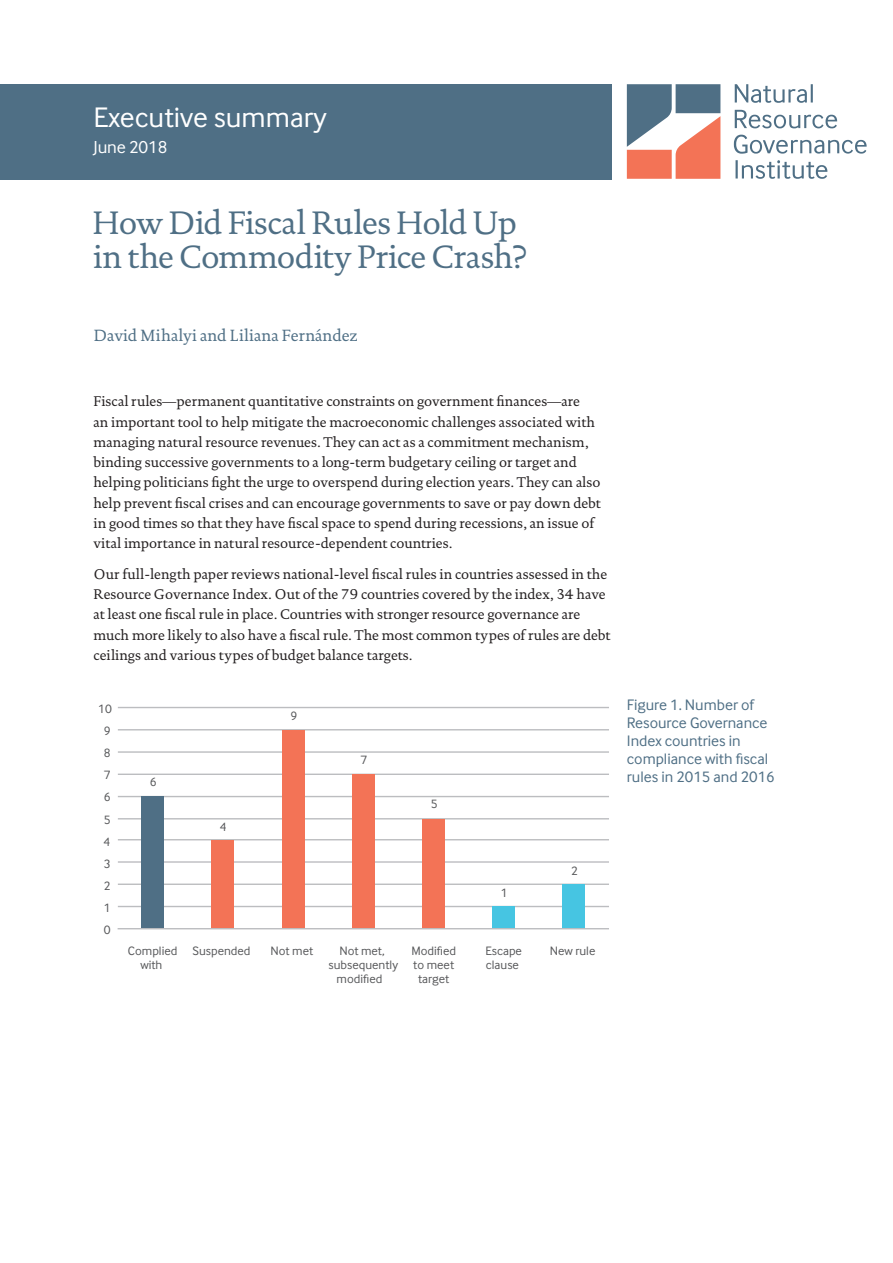
<style>
.page{position:relative;width:893px;height:1263px;background:#fff}
.page>*{position:absolute;margin:0;border:0;box-sizing:border-box;transform-origin:0 0}
.t1{font:33px/34.5px "DTL Documenta T";letter-spacing:-.015em;color:#4f6f85}
.t2{font:29.25px "Inter Face";color:#fff}
.t3{font:18px "Inter Face";letter-spacing:-.01em;color:#fff}
.t4{font:16.5px "DTL Documenta T";color:#4f6f85}
.t5{font:15.75px/18px "Inter Face";color:#4f6f85}
.t6{font:14.25px/20.2px "DTL Documenta T";color:#231f20}
.t7{font:12.6px/14.1px "Inter Face";color:#57585a;text-align:center}
</style>
<div class="page">
<div style="left:0;top:84px;width:612px;height:95px;background:#4f6f85"></div>
<svg style="left:735px;top:160px;width:92px;height:19px"></svg>
<svg style="left:734px;top:135px;width:133px;height:19px"></svg>
<svg style="left:735px;top:110px;width:102px;height:18px"></svg>
<svg style="left:735px;top:84px;width:78px;height:19px"></svg>
<svg style="left:627px;top:84px;width:93px;height:95px"></svg>
<hr style="left:118px;top:707px;width:491px;height:1px;background:#bcbdc0">
<hr style="left:118px;top:729px;width:491px;height:1px;background:#bcbdc0">
<hr style="left:118px;top:751px;width:491px;height:2px;background:#bcbdc0">
<hr style="left:118px;top:773px;width:491px;height:2px;background:#bcbdc0">
<hr style="left:118px;top:796px;width:491px;height:1px;background:#bcbdc0">
<hr style="left:118px;top:818px;width:491px;height:1px;background:#bcbdc0">
<hr style="left:118px;top:839px;width:491px;height:1px;background:#bcbdc0">
<hr style="left:118px;top:861px;width:491px;height:2px;background:#bcbdc0">
<hr style="left:118px;top:883px;width:491px;height:2px;background:#bcbdc0">
<hr style="left:118px;top:906px;width:491px;height:1px;background:#bcbdc0">
<div style="left:142px;top:796px;width:22px;height:133px;background:#4f6f85"></div>
<div style="left:493px;top:907px;width:22px;height:22px;background:#46c5e2"></div>
<div style="left:563px;top:884px;width:22px;height:45px;background:#46c5e2"></div>
<div style="left:422px;top:819px;width:23px;height:110px;background:#f37356"></div>
<div style="left:352px;top:774px;width:23px;height:155px;background:#f37356"></div>
<div style="left:282px;top:730px;width:22px;height:199px;background:#f37356"></div>
<div style="left:212px;top:840px;width:22px;height:89px;background:#f37356"></div>
<hr style="left:118px;top:928px;width:491px;height:1px;background:#bcbdc0">
<h2 class="t2" style="left:94px;top:101px;width:235px">Executive summary</h2>
<p class="t3" style="left:94px;top:136px;width:75px">June 2018</p>
<h1 class="t1" style="left:92px;top:205px;width:437px">How Did Fiscal Rules Hold Up in the Commodity Price Crash?</h1>
<p class="t4" style="left:94px;top:325px;width:265px">David Mihalyi and Liliana Fernández</p>
<p class="t6" style="left:94px;top:391px;width:509px">Fiscal rules—permanent quantitative constraints on government finances—are<br>an important tool to help mitigate the macroeconomic challenges associated with managing natural resource revenues. They can act as a commitment mechanism, binding successive governments to a long-term budgetary ceiling or target and helping politicians fight the urge to overspend during election years. They can also help prevent fiscal crises and can encourage governments to save or pay down debt in good times so that they have fiscal space to spend during recessions, an issue of vital importance in natural resource-dependent countries.</p>
<p class="t6" style="left:94px;top:564px;width:518px">Our full-length paper reviews national-level fiscal rules in countries assessed in the Resource Governance Index. Out of the 79 countries covered by the index, 34 have at least one fiscal rule in place. Countries with stronger resource governance are much more likely to also have a fiscal rule. The most common types of rules are debt ceilings and various types of budget balance targets.</p>
<p class="t7" style="left:98px;top:702px;width:15px">10</p>
<p class="t7" style="left:104px;top:724px;width:8px">9</p>
<p class="t7" style="left:104px;top:746px;width:8px">8</p>
<p class="t7" style="left:104px;top:768px;width:8px">7</p>
<p class="t7" style="left:104px;top:790px;width:8px">6</p>
<p class="t7" style="left:104px;top:812px;width:8px">5</p>
<p class="t7" style="left:103px;top:834px;width:8px">4</p>
<p class="t7" style="left:104px;top:856px;width:8px">3</p>
<p class="t7" style="left:104px;top:878px;width:8px">2</p>
<p class="t7" style="left:104px;top:900px;width:8px">1</p>
<p class="t7" style="left:104px;top:923px;width:8px">0</p>
<p class="t7" style="left:150px;top:775px;width:8px">6</p>
<p class="t7" style="left:220px;top:819px;width:8px">4</p>
<p class="t7" style="left:290px;top:709px;width:8px">9</p>
<p class="t7" style="left:361px;top:753px;width:8px">7</p>
<p class="t7" style="left:431px;top:797px;width:8px">5</p>
<p class="t7" style="left:501px;top:885px;width:8px">1</p>
<p class="t7" style="left:571px;top:863px;width:8px">2</p>
<p class="t7" style="left:128px;top:943px;width:51px">Complied with</p>
<p class="t7" style="left:193px;top:943px;width:60px">Suspended</p>
<p class="t7" style="left:270px;top:943px;width:44px">Not met</p>
<p class="t7" style="left:339px;top:943px;width:47px">Not met,</p>
<p class="t7" style="left:329px;top:957px;width:71px">subsequently</p>
<p class="t7" style="left:337px;top:971px;width:47px">modified</p>
<p class="t7" style="left:411px;top:943px;width:46px">Modified to meet target</p>
<p class="t7" style="left:485px;top:943px;width:38px;text-align:left">Escape clause</p>
<p class="t7" style="left:550px;top:943px;width:47px">New rule</p>
<p class="t5" style="left:627px;top:696px;width:149px">Figure 1. Number of<br>Resource Governance<br>Index countries in compliance with fiscal rules in 2015 and 2016</p>
</div>
